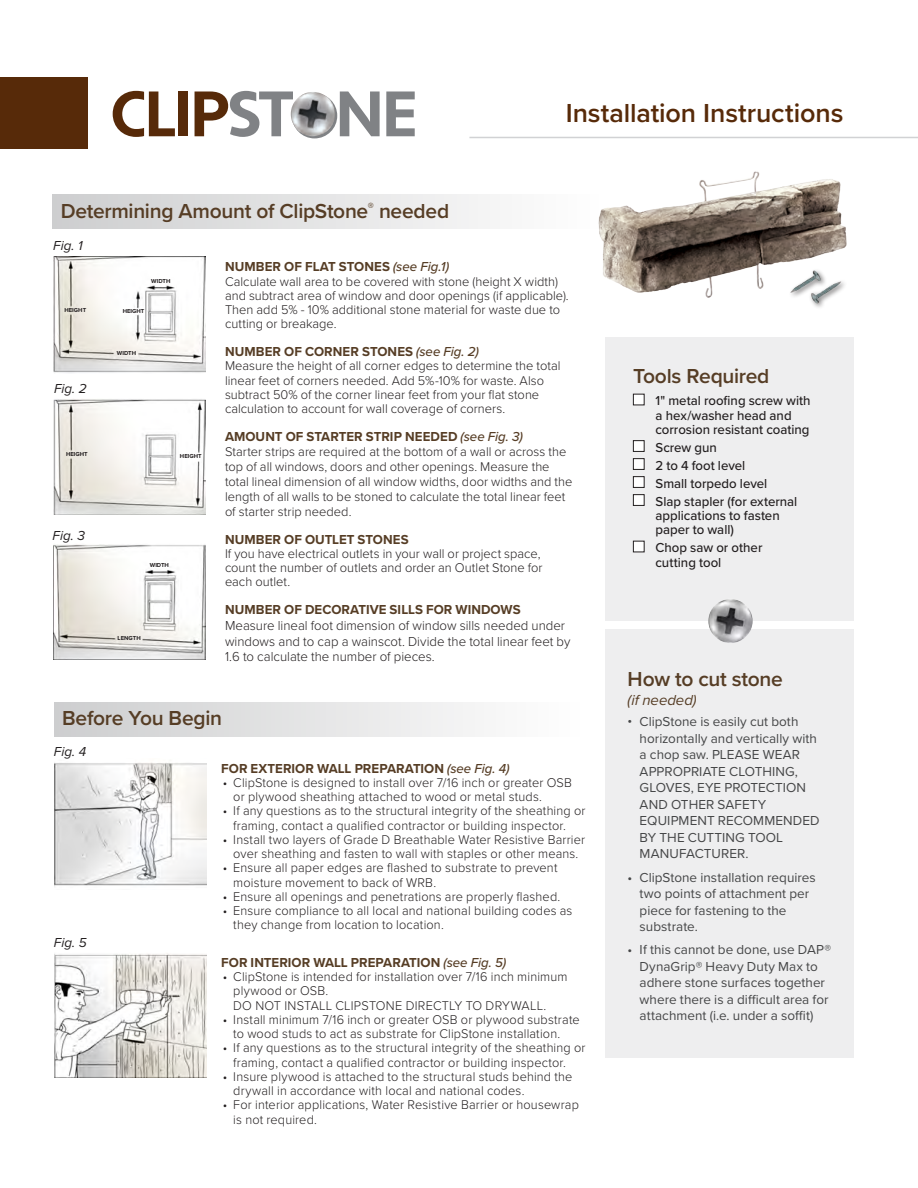
<style>
.page{position:relative;width:918px;height:1188px;background:#fff}
.page>*{position:absolute;margin:0;border:0;box-sizing:border-box;transform-origin:0 0}
.head{font:600 27px "Proxima Nova";color:#572a09}
.large_sub{font:600 21px "Proxima Nova";letter-spacing:-.015em;color:#563d25}
.large_sub-2{font:italic 15px "Proxima Nova";letter-spacing:-.005em;color:#563d25}
.bullets_2_w_space{font:13.5px/16.5px "Proxima Nova";color:#454647}
.sub_for_listings{font:700 13.5px "Proxima Nova";letter-spacing:.005em;color:#563d25}
.List_of_tools{font:500 13.5px/14.2px "Proxima Nova";color:#231f20}
.body_-_english{font:300 13.5px/15.8px "Proxima Nova";color:#231f20}
.caption_2{font:italic 13.5px "Proxima Nova";color:#231f20}
.bullets_2{font:300 13.2px/14.2px "Proxima Nova";letter-spacing:.01em;color:#231f20}
.body_-_english-2{font:300 13.2px/14.2px "Proxima Nova";color:#231f20}
.t1{font:700 6px "Proxima Nova";color:#231f20}
.s1{font-weight:500;font-style:italic}
</style>
<div class="page">
<div style="left:606px;top:338px;width:248px;height:283px;background:#eeeeef"></div>
<div style="left:606px;top:630px;width:248px;height:428px;background:#eeeeef"></div>
<div style="left:55px;top:702px;width:531px;height:35px;background:linear-gradient(to right,#cdcecf,#fff)"></div>
<div style="left:52px;top:194px;width:554px;height:35px;background:linear-gradient(to right,#cdcecf,#fff)"></div>
<div style="left:633px;top:394px;width:11px;height:11px;background:#fff"></div>
<div style="left:633px;top:394px;width:12px;height:11px;border:1px solid #231f20"></div>
<div style="left:633px;top:441px;width:11px;height:10px;background:#fff"></div>
<div style="left:633px;top:440px;width:12px;height:12px;border:1px solid #231f20"></div>
<div style="left:633px;top:459px;width:11px;height:10px;background:#fff"></div>
<div style="left:633px;top:458px;width:12px;height:12px;border:1px solid #231f20"></div>
<div style="left:633px;top:477px;width:11px;height:10px;background:#fff"></div>
<div style="left:633px;top:476px;width:12px;height:12px;border:1px solid #231f20"></div>
<div style="left:633px;top:495px;width:11px;height:10px;background:#fff"></div>
<div style="left:633px;top:494px;width:12px;height:12px;border:1px solid #231f20"></div>
<div style="left:633px;top:541px;width:11px;height:11px;background:#fff"></div>
<div style="left:633px;top:541px;width:12px;height:11px;border:1px solid #231f20"></div>
<svg style="left:292px;top:93px;width:45px;height:45px"></svg>
<div style="left:178px;top:92px;width:10px;height:44px;background:#572a09"></div>
<svg style="left:340px;top:91px;width:40px;height:45px"></svg>
<svg style="left:386px;top:91px;width:29px;height:45px"></svg>
<svg style="left:195px;top:91px;width:98px;height:46px"></svg>
<svg style="left:113px;top:91px;width:62px;height:46px"></svg>
<img style="left:291px;top:92px;width:44px;height:44px;border-radius:22px">
<div style="left:0;top:78px;width:87px;height:71px;background:#572a09"></div>
<div style="left:562px;top:136px;width:321px;height:197px;background:#fff"></div>
<img style="left:598px;top:171px;width:249px;height:127px">
<img style="left:785px;top:265px;width:62px;height:43px">
<img style="left:708px;top:599px;width:45px;height:44px;border-radius:22px">
<img style="left:54px;top:256px;width:152px;height:117px">
<img style="left:54px;top:399px;width:152px;height:115px">
<img style="left:54px;top:544px;width:152px;height:116px">
<img style="left:54px;top:762px;width:152px;height:125px">
<img style="left:54px;top:953px;width:152px;height:124px">
<hr style="left:469px;top:137px;width:449px;height:1px;background:#d1d2d4">
<p class="large_sub" style="left:61px;top:196px;width:390px">Determining Amount of ClipStone<sup>®</sup> needed</p>
<p class="caption_2" style="left:53px;top:236px;width:31px">Fig. 1</p>
<p class="head" style="left:566px;top:93px;width:279px">Installation Instructions</p>
<p class="t1" style="left:64px;top:306px;width:23px">HEIGHT</p>
<p class="caption_2" style="left:54px;top:378px;width:34px">Fig. 2</p>
<p class="t1" style="left:66px;top:449px;width:23px">HEIGHT</p>
<p class="caption_2" style="left:53px;top:525px;width:34px">Fig. 3</p>
<p class="t1" style="left:151px;top:277px;width:21px">WIDTH</p>
<p class="t1" style="left:123px;top:306px;width:23px">HEIGHT</p>
<p class="t1" style="left:117px;top:348px;width:21px">WIDTH</p>
<p class="t1" style="left:180px;top:452px;width:23px">HEIGHT</p>
<p class="t1" style="left:150px;top:561px;width:21px">WIDTH</p>
<p class="t1" style="left:118px;top:633px;width:25px">LENGTH</p>
<p class="sub_for_listings" style="left:225px;top:257px;width:226px">NUMBER OF FLAT STONES <span class="s1">(see Fig.1)</span></p>
<p class="body_-_english-2" style="left:225px;top:273px;width:345px">Calculate wall area to be covered with stone (height X width) and subtract area of window and door openings (if applicable).<br>Then add 5% - 10% additional stone material for waste due to cutting or breakage.</p>
<p class="sub_for_listings" style="left:225px;top:341px;width:255px">NUMBER OF CORNER STONES <span class="s1">(see Fig. 2)</span></p>
<p class="body_-_english-2" style="left:225px;top:358px;width:337px">Measure the height of all corner edges to determine the total linear feet of corners needed. Add 5%-10% for waste. Also subtract 50% of the corner linear feet from your flat stone calculation to account for wall coverage of corners.</p>
<p class="sub_for_listings" style="left:225px;top:426px;width:300px">AMOUNT OF STARTER STRIP NEEDED <span class="s1">(see Fig. 3)</span></p>
<p class="body_-_english-2" style="left:225px;top:443px;width:349px;line-height:15px">Starter strips are required at the bottom of a wall or across the top of all windows, doors and other openings. Measure the total lineal dimension of all window widths, door widths and the length of all walls to be stoned to calculate the total linear feet of starter strip needed.</p>
<p class="sub_for_listings" style="left:225px;top:529px;width:185px">NUMBER OF OUTLET STONES</p>
<p class="body_-_english-2" style="left:225px;top:546px;width:319px">If you have electrical outlets in your wall or project space, count the number of outlets and order an Outlet Stone for each outlet.</p>
<p class="sub_for_listings" style="left:225px;top:599px;width:297px">NUMBER OF DECORATIVE SILLS FOR WINDOWS</p>
<p class="body_-_english" style="left:225px;top:617px;width:347px">Measure lineal foot dimension of window sills needed under windows and to cap a wainscot. Divide the total linear feet by<br>1.6 to calculate the number of pieces.</p>
<p class="large_sub" style="left:62px;top:703px;width:161px">Before You Begin</p>
<p class="caption_2" style="left:54px;top:742px;width:34px">Fig. 4</p>
<p class="caption_2" style="left:54px;top:933px;width:34px">Fig. 5</p>
<p class="sub_for_listings" style="left:221px;top:758px;width:290px">FOR EXTERIOR WALL PREPARATION <span class="s1">(see Fig. 4)</span></p>
<p class="bullets_2" style="left:233px;top:775px;width:340px;text-indent:-10px">• ClipStone is designed to install over 7/16 inch or greater OSB or plywood sheathing attached to wood or metal studs.</p>
<p class="bullets_2" style="left:233px;top:803px;width:354px;text-indent:-10px">• If any questions as to the structural integrity of the sheathing or framing, contact a qualified contractor or building inspector.</p>
<p class="bullets_2" style="left:223px;top:832px;width:364px;text-align:center">• Install two layers of Grade D Breathable Water Resistive Barrier over sheathing and fasten to wall with staples or other means.</p>
<p class="bullets_2" style="left:233px;top:860px;width:326px;text-indent:-10px">• Ensure all paper edges are flashed to substrate to prevent moisture movement to back of WRB.</p>
<p class="bullets_2" style="left:223px;top:889px;width:339px">• Ensure all openings and penetrations are properly flashed.</p>
<p class="bullets_2" style="left:233px;top:903px;width:341px;text-indent:-10px">• Ensure compliance to all local and national building codes as they change from location to location.</p>
<p class="sub_for_listings" style="left:221px;top:952px;width:286px">FOR INTERIOR WALL PREPARATION <span class="s1">(see Fig. 5)</span></p>
<p class="bullets_2" style="left:233px;top:969px;width:336px;text-indent:-10px">• ClipStone is intended for installation over 7/16 inch minimum plywood or OSB.</p>
<p class="bullets_2" style="left:233px;top:997px;width:314px">DO NOT INSTALL CLIPSTONE DIRECTLY TO DRYWALL.</p>
<p class="bullets_2" style="left:233px;top:1012px;width:348px;text-indent:-10px">• Install minimum 7/16 inch or greater OSB or plywood substrate to wood studs to act as substrate for ClipStone installation.</p>
<p class="bullets_2" style="left:233px;top:1040px;width:354px;text-indent:-10px">• If any questions as to the structural integrity of the sheathing or framing, contact a qualified contractor or building inspector.</p>
<p class="bullets_2" style="left:233px;top:1069px;width:341px;text-indent:-10px">• Insure plywood is attached to the structural studs behind the drywall in accordance with local and national codes.</p>
<p class="bullets_2" style="left:233px;top:1097px;width:347px;text-indent:-10px">• For interior applications, Water Resistive Barrier or housewrap is not required.</p>
<p class="large_sub" style="left:633px;top:360px;width:138px">Tools Required</p>
<p class="List_of_tools" style="left:656px;top:393px;width:157px">1" metal roofing screw with a hex/washer head and corrosion resistant coating</p>
<p class="List_of_tools" style="left:656px;top:440px;width:63px">Screw gun</p>
<p class="List_of_tools" style="left:656px;top:458px;width:91px">2 to 4 foot level</p>
<p class="List_of_tools" style="left:656px;top:476px;width:113px">Small torpedo level</p>
<p class="List_of_tools" style="left:656px;top:494px;width:143px">Slap stapler (for external applications to fasten paper to wall)</p>
<p class="List_of_tools" style="left:656px;top:540px;width:108px">Chop saw or other cutting tool</p>
<p class="large_sub" style="left:628px;top:663px;width:157px">How to cut stone</p>
<p class="large_sub-2" style="left:628px;top:689px;width:70px">(if needed)</p>
<p class="bullets_2_w_space" style="left:640px;top:713px;width:182px;text-indent:-12px">• ClipStone is easily cut both horizontally and vertically with a chop saw. PLEASE WEAR<br>APPROPRIATE CLOTHING,<br>GLOVES, EYE PROTECTION<br>AND OTHER SAFETY<br>EQUIPMENT RECOMMENDED<br>BY THE CUTTING TOOL<br>MANUFACTURER.</p>
<p class="bullets_2_w_space" style="left:640px;top:868px;width:178px;text-indent:-12px">• ClipStone installation requires two points of attachment per piece for fastening to the substrate.</p>
<p class="bullets_2_w_space" style="left:640px;top:941px;width:193px;text-indent:-12px">• If this cannot be done, use DAP®<br>DynaGrip® Heavy Duty Max to adhere stone surfaces together where there is a difficult area for attachment (i.e. under a soffit)</p>
</div>
